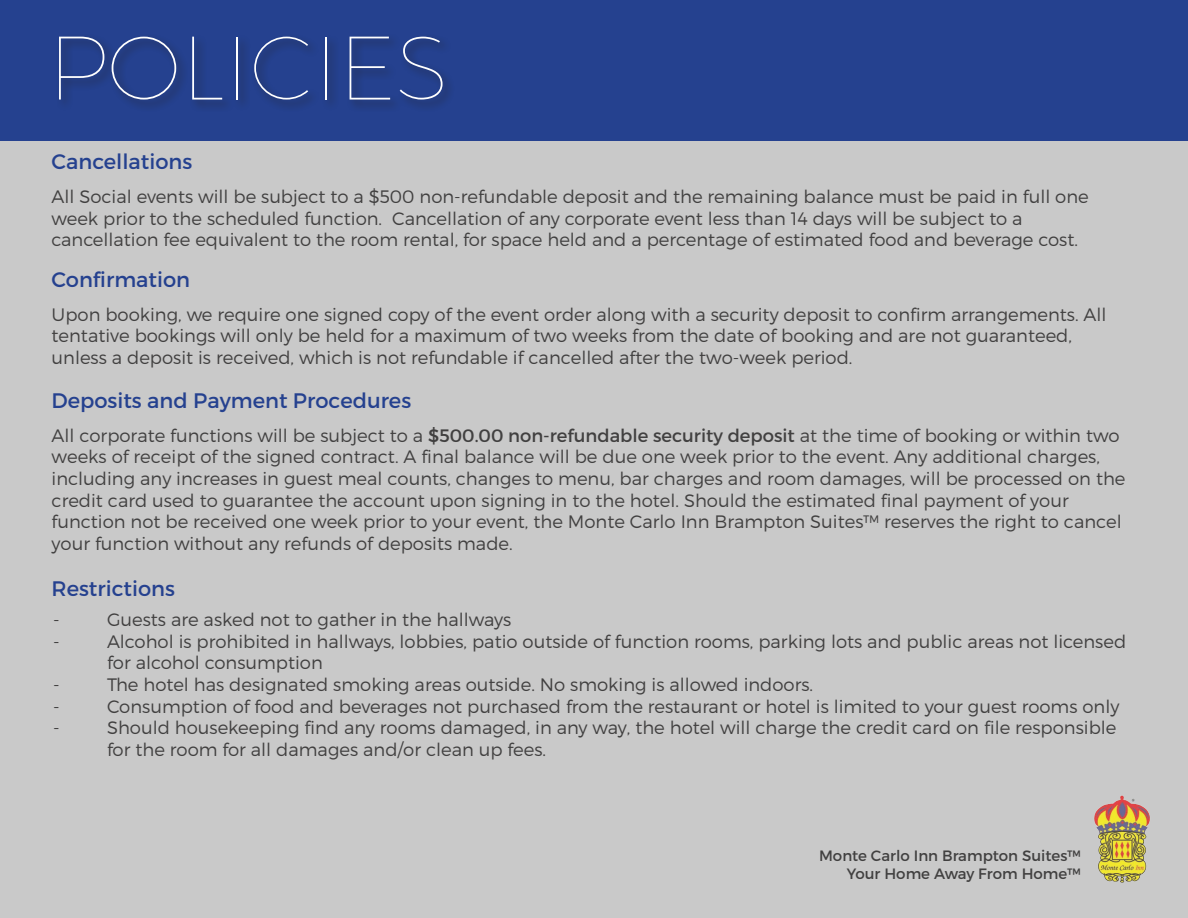
<style>
.page{position:relative;width:1188px;height:918px;background:#c9c9c9}
.page>*{position:absolute;margin:0;border:0;box-sizing:border-box;transform-origin:0 0}
.t1{font:100 90px "Montserrat";color:#fff}
.t2{font:21px "Montserrat";color:#25418f}
.t3{font:300 18px/21.6px "Montserrat";color:#414040}
.t4{font:15px "Montserrat";color:#414040}
.s1{font-weight:400}
</style>
<div class="page">
<div style="left:0;top:0;width:1188px;height:140px;background:#25418f"></div>
<div style="left:56px;top:33px;width:399px;height:80px;background:#231f20;opacity:.75"></div>
<img style="left:1094px;top:795px;width:56px;height:88px">
<p class="t1" style="left:48px;top:13px;width:403px">POLICIES</p>
<p class="t2" style="left:52px;top:149px;width:142px">Cancellations</p>
<p class="t3" style="left:52px;top:185px;width:1039px">All Social events will be subject to a $500 non-refundable deposit and the remaining balance must be paid in full one week prior to the scheduled function. Cancellation of any corporate event less than 14 days will be subject to a cancellation fee equivalent to the room rental, for space held and a percentage of estimated food and beverage cost.</p>
<p class="t2" style="left:52px;top:266px;width:140px">Confirmation</p>
<p class="t3" style="left:52px;top:303px;width:1057px">Upon booking, we require one signed copy of the event order along with a security deposit to confirm arrangements. All tentative bookings will only be held for a maximum of two weeks from the date of booking and are not guaranteed, unless a deposit is received, which is not refundable if cancelled after the two-week period.</p>
<p class="t2" style="left:52px;top:388px;width:361px">Deposits and Payment Procedures</p>
<p class="t3" style="left:52px;top:425px;width:1075px">All corporate functions will be subject to a <span class="s1">$500.00 non-refundable security deposit</span> at the time of booking or within two weeks of receipt of the signed contract. A final balance will be due one week prior to the event. Any additional charges, including any increases in guest meal counts, changes to menu, bar charges and room damages, will be processed on the credit card used to guarantee the account upon signing in to the hotel. Should the estimated final payment of your function not be received one week prior to your event, the Monte Carlo Inn Brampton Suites™ reserves the right to cancel your function without any refunds of deposits made.</p>
<p class="t2" style="left:52px;top:576px;width:125px">Restrictions</p>
<p class="t3" style="left:53px;top:609px;width:8px">-</p>
<p class="t3" style="left:107px;top:609px;width:406px">Guests are asked not to gather in the hallways</p>
<p class="t3" style="left:53px;top:630px;width:8px">-</p>
<p class="t3" style="left:107px;top:630px;width:1021px">Alcohol is prohibited in hallways, lobbies, patio outside of function rooms, parking lots and public areas not licensed for alcohol consumption</p>
<p class="t3" style="left:53px;top:673px;width:8px">-</p>
<p class="t3" style="left:107px;top:673px;width:708px">The hotel has designated smoking areas outside. No smoking is allowed indoors.</p>
<p class="t3" style="left:53px;top:695px;width:8px">-</p>
<p class="t3" style="left:107px;top:695px;width:1014px">Consumption of food and beverages not purchased from the restaurant or hotel is limited to your guest rooms only</p>
<p class="t3" style="left:53px;top:717px;width:8px">-</p>
<p class="t3" style="left:107px;top:717px;width:1011px">Should housekeeping find any rooms damaged, in any way, the hotel will charge the credit card on file responsible for the room for all damages and/or clean up fees.</p>
<p class="t4" style="left:819px;top:847px;width:263px">Monte Carlo Inn Brampton Suites™</p>
<p class="t4" style="left:847px;top:865px;width:235px">Your Home Away From Home™</p>
</div>
